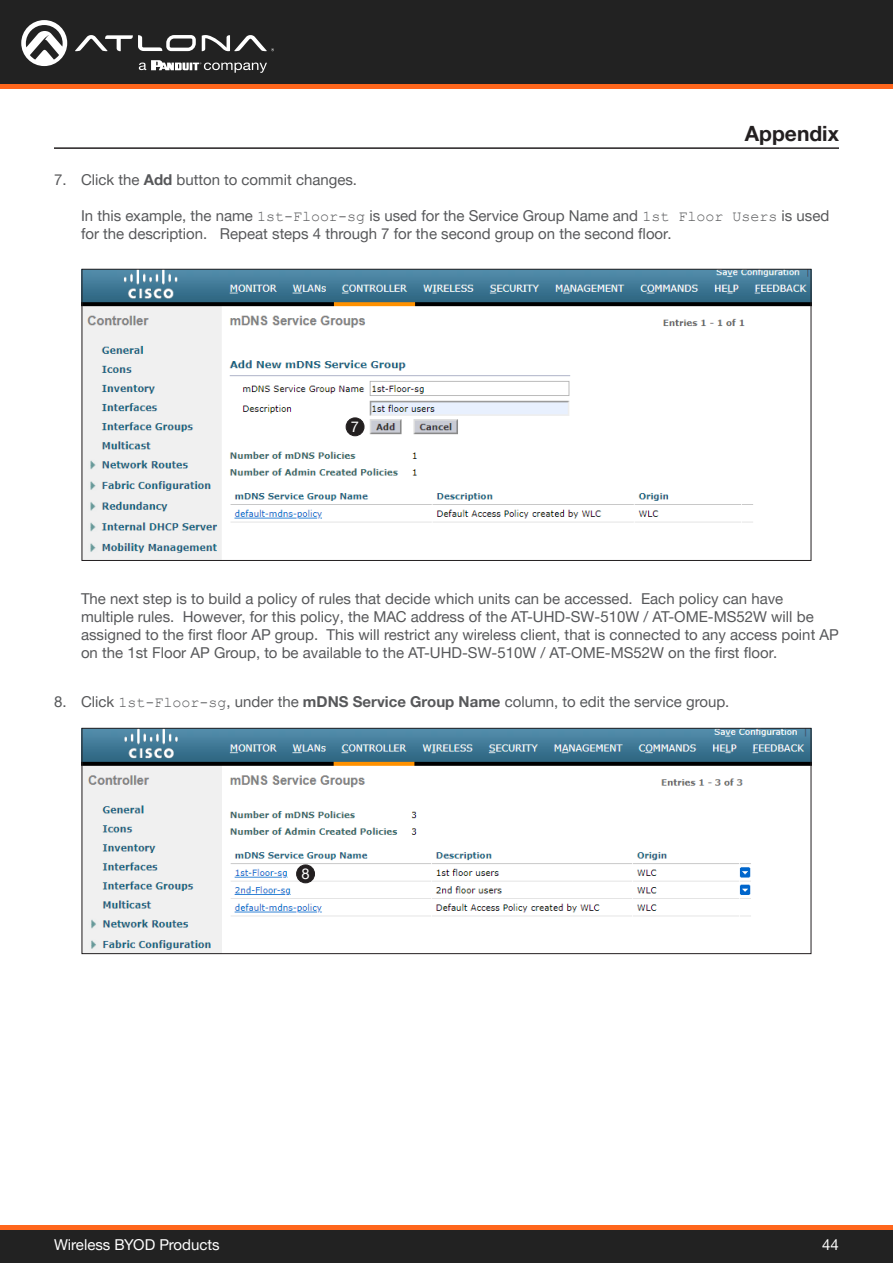
<style>
.page{position:relative;width:893px;height:1263px;background:#fff}
.page>*{position:absolute;margin:0;border:0;box-sizing:border-box;transform-origin:0 0}
.Non_TOC_Section_Head{font:700 21px "Helvetica Neue LTW1 G";color:#231f20}
.t1{font:15px/18px "Helvetica Neue LTW1 G";color:#57585a}
.t2{font:15px "Helvetica Neue LTW1 G";color:#fff}
.General_Text{font:14.7px "Helvetica Neue LTW1 G";color:#fff}
.s1{font-weight:700}
.s2{font-family:"Courier New"}
</style>
<div class="page">
<div style="left:0;top:1227px;width:893px;height:36px;background:#222"></div>
<hr style="left:0;top:1225px;width:893px;height:4px;background:#ff661c">
<div style="left:0;top:0;width:893px;height:84px;background:#222"></div>
<hr style="left:0;top:84px;width:893px;height:4px;background:#ff661c">
<svg style="left:75px;top:35px;width:121px;height:16px"></svg>
<svg style="left:202px;top:35px;width:72px;height:16px"></svg>
<svg style="left:21px;top:20px;width:46px;height:46px"></svg>
<svg style="left:139px;top:60px;width:128px;height:13px"></svg>
<hr style="left:54px;top:147px;width:785px;height:2px;background:#231f20">
<img style="left:84px;top:271px;width:725px;height:288px">
<img style="left:84px;top:730px;width:725px;height:222px">
<div style="left:82px;top:728px;width:729px;height:226px;border:1px solid #231f20"></div>
<div style="left:346px;top:418px;width:18px;height:18px;background:#231f20;border-radius:50%"></div>
<div style="left:346px;top:417px;width:18px;height:19px;border:1px solid #231f20;border-radius:50%"></div>
<div style="left:297px;top:865px;width:17px;height:18px;background:#231f20;border-radius:50%"></div>
<div style="left:296px;top:864px;width:19px;height:19px;border:1px solid #231f20;border-radius:50%"></div>
<p class="Non_TOC_Section_Head" style="left:745px;top:120px;width:96px">Appendix</p>
<p class="t1" style="left:54px;top:171px;width:305px">7. Click the <span class="s1">Add</span> button to commit changes.</p>
<p class="t1" style="left:81px;top:207px;width:750px">In this example, the name <span class="s2">1st-Floor-sg</span> is used for the Service Group Name and <span class="s2">1st Floor Users</span> is used for the description. Repeat steps 4 through 7 for the second group on the second floor.</p>
<p class="General_Text" style="left:351px;top:418px;width:10px">7</p>
<p class="t1" style="left:81px;top:589px;width:759px">The next step is to build a policy of rules that decide which units can be accessed. Each policy can have multiple rules. However, for this policy, the MAC address of the AT-UHD-SW-510W / AT-OME-MS52W will be assigned to the first floor AP group. This will restrict any wireless client, that is connected to any access point AP on the 1st Floor AP Group, to be available to the AT-UHD-SW-510W / AT-OME-MS52W on the first floor.</p>
<p class="t1" style="left:54px;top:693px;width:677px">8. Click <span class="s2">1st-Floor-sg</span>, under the <span class="s1">mDNS Service Group Name</span> column, to edit the service group.</p>
<p class="General_Text" style="left:301px;top:865px;width:10px">8</p>
<p class="t2" style="left:54px;top:1235px;width:167px">Wireless BYOD Products</p>
<p class="t2" style="left:822px;top:1235px;width:18px">44</p>
</div>
